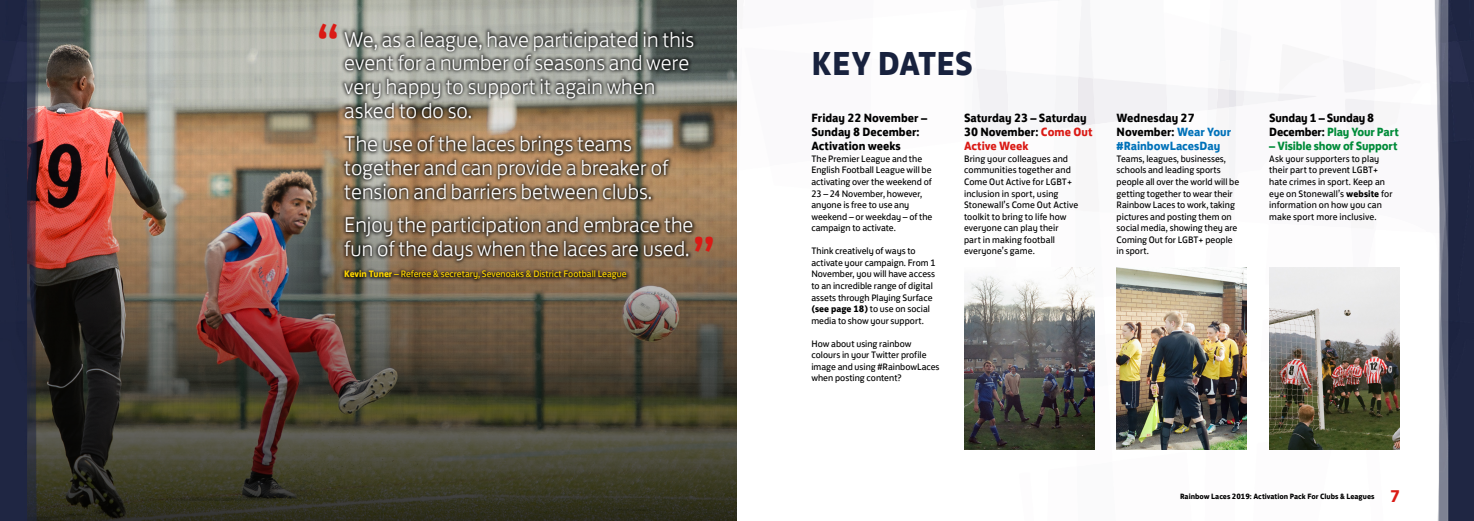
<style>
.page{position:relative;width:1474px;height:521px;background:#fff}
.page>*{position:absolute;margin:0;border:0;box-sizing:border-box;transform-origin:0 0}
.t1{font:700 43.75px "FS Jack";color:#da1a15}
.t2{font:700 34.12px "FS Jack";color:#18223e}
.t3{font:300 21.88px/23.6px "FS Jack";color:#fff}
.t4{font:700 17.5px "FS Jack";color:#da1a15}
.t5{font:700 12.25px/14px "FS Jack";color:#000}
.t6{font:700 12.25px/14px "FS Jack";color:#0071b9}
.t7{font:700 12.25px "FS Jack";letter-spacing:-.015em;color:#008b39}
.t8{font:9.62px/11.5px "FS Jack";color:#000}
.t9{font:9.62px "FS Jack";color:#ffd600}
.t10{font:700 7.88px "FS Jack";color:#000}
.s1{font-weight:700}
.s2{color:#da1a15}
.s3{color:#000}
.s4{color:#008b39}
</style>
<div class="page">
<svg style="left:976px;top:0;width:424px;height:450px"></svg>
<img style="left:964px;top:268px;width:130px;height:182px">
<img style="left:1116px;top:268px;width:130px;height:182px">
<img style="left:1269px;top:268px;width:130px;height:182px">
<img style="left:74px;top:0;width:663px;height:172px">
<img style="left:74px;top:172px;width:663px;height:349px">
<div style="left:340px;top:27px;width:357px;height:256px;background:#000;opacity:.75"></div>
<img style="left:1434px;top:0;width:39px;height:521px">
<img style="left:0;top:0;width:74px;height:521px">
<h1 class="t1" style="left:316px;top:6px;width:25px">“</h1>
<h3 class="t3" style="left:344px;top:25px;width:351px">We, as a league, have participated in this event for a number of seasons and were very happy to support it again when asked to do so.</h3>
<h3 class="t3" style="left:344px;top:130px;width:325px">The use of the laces brings teams together and can provide a breaker of tension and barriers between clubs.</h3>
<h3 class="t3" style="left:344px;top:211px;width:351px">Enjoy the participation and embrace the fun of the days when the laces are used.</h3>
<p class="t9" style="left:344px;top:266px;width:284px"><span class="s1">Kevin Tuner</span> – Referee &amp; secretary, Sevenoaks &amp; District Football League</p>
<h1 class="t1" style="left:692px;top:218px;width:25px">”</h1>
<h2 class="t2" style="left:811px;top:35px;width:163px">KEY DATES</h2>
<p class="t5" style="left:811px;top:110px;width:117px">Friday 22 November –<br>Sunday 8 December:<br>Activation weeks</p>
<p class="t8" style="left:811px;top:152px;width:123px">The Premier League and the<br>English Football League will be activating over the weekend of<br>23 – 24 November, however, anyone is free to use any weekend – or weekday – of the campaign to activate.</p>
<p class="t8" style="left:811px;top:244px;width:125px">Think creatively of ways to activate your campaign. From 1<br>November, you will have access to an incredible range of digital assets through Playing Surface <span class="s1">(see page 18)</span> to use on social media to show your support.</p>
<p class="t8" style="left:811px;top:337px;width:130px">How about using rainbow colours in your Twitter profile image and using #RainbowLaces when posting content?</p>
<p class="t5" style="left:964px;top:110px;width:130px">Saturday 23 – Saturday<br>30 November: <span class="s2">Come Out<br>Active Week</span></p>
<p class="t8" style="left:964px;top:152px;width:116px">Bring your colleagues and communities together and<br>Come Out Active for LGBT+ inclusion in sport, using<br>Stonewall’s Come Out Active toolkit to bring to life how everyone can play their<br>part in making football everyone’s game.</p>
<p class="t6" style="left:1116px;top:110px;width:116px"><span class="s3">Wednesday 27<br>November:</span> Wear Your #RainbowLacesDay</p>
<p class="t8" style="left:1116px;top:152px;width:124px">Teams, leagues, businesses, schools and leading sports people all over the world will be getting together to wear their<br>Rainbow Laces to work, taking pictures and posting them on social media, showing they are<br>Coming Out for LGBT+ people in sport.</p>
<p class="t5" style="left:1269px;top:110px;width:131px">Sunday 1 – Sunday 8<br>December: <span class="s4">Play Your Part</span></p>
<p class="t7" style="left:1269px;top:136px;width:130px">– Visible show of Support</p>
<p class="t8" style="left:1269px;top:152px;width:125px">Ask your supporters to play their part to prevent LGBT+ hate crimes in sport. Keep an eye on Stonewall’s <span class="s1">website</span> for information on how you can make sport more inclusive.</p>
<p class="t10" style="left:1180px;top:490px;width:196px">Rainbow Laces 2019: Activation Pack For Clubs &amp; Leagues</p>
<h3 class="t4" style="left:1390px;top:482px;width:12px">7</h3>
</div>
